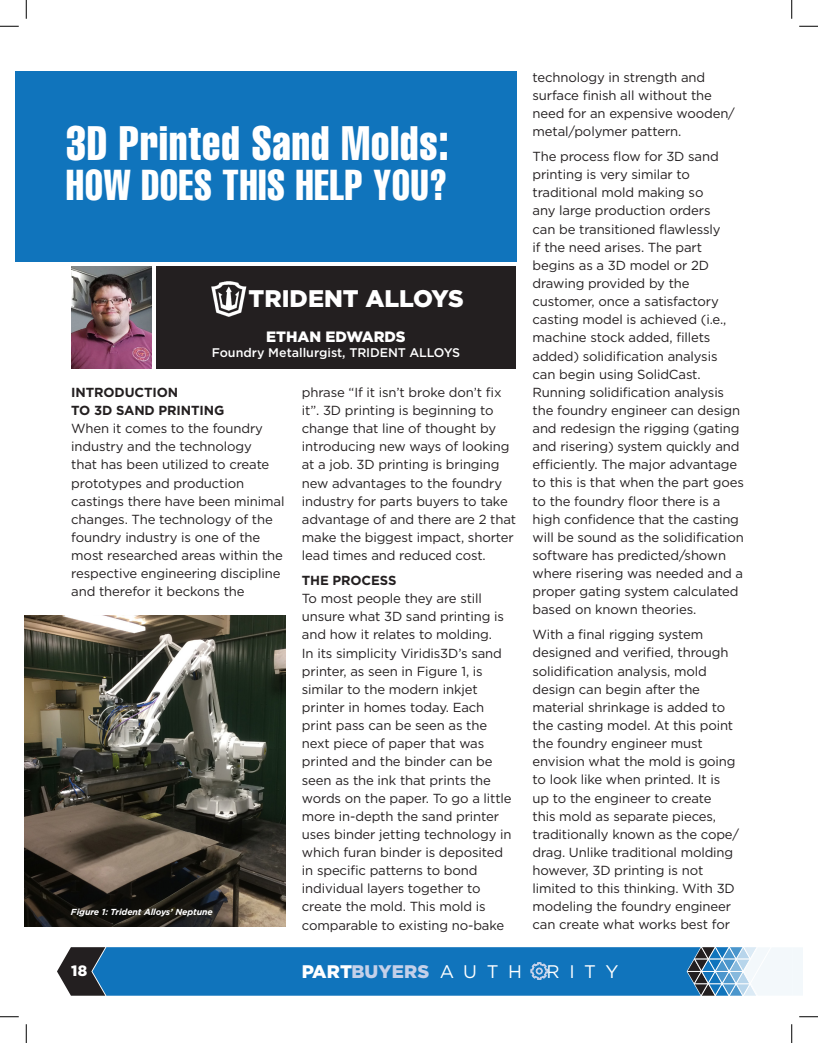
<style>
.page{position:relative;width:818px;height:1043px;background:#fff}
.page>*{position:absolute;margin:0;border:0;box-sizing:border-box;transform-origin:0 0}
.t1{font:47.5px "Helvetica LT Std Comp";letter-spacing:.025em;color:#fff;scale:.9 1}
.t2{font:42.5px "Helvetica LT Std Comp";letter-spacing:.025em;color:#fff;scale:.9 1}
.t3{font:900 24px "Gotham";color:#fff}
.t4{font:900 18.25px "Gotham";letter-spacing:.01em;color:#c4d0e9}
.t5{font:18.25px "Gotham";letter-spacing:.525em;color:#fff}
.t6{font:900 15px "Gotham";color:#fff}
.t7{font:13.12px/18.1px "Gotham";letter-spacing:-.01em;color:#231f20}
.t8{font:500 12.5px "Gotham";letter-spacing:-.005em;color:#fff}
.t9{font:italic 700 8.75px "Gotham";letter-spacing:-.01em;color:#fff}
.s1{font-weight:700}
.s2{color:#fff}
</style>
<div class="page">
<div style="left:156px;top:266px;width:359px;height:103px;background:#231f20"></div>
<div style="left:15px;top:71px;width:501px;height:191px;background:#1074bc"></div>
<img style="left:71px;top:266px;width:80px;height:103px">
<svg style="left:57px;top:947px;width:745px;height:49px;background:#2d7fba"></svg>
<img style="left:211px;top:281px;width:36px;height:36px">
<img style="left:24px;top:615px;width:261px;height:311px">
<svg style="left:0;top:25px;width:19px;height:2px"></svg>
<svg style="left:799px;top:25px;width:19px;height:2px"></svg>
<svg style="left:0;top:1016px;width:19px;height:1px"></svg>
<svg style="left:799px;top:1016px;width:19px;height:1px"></svg>
<svg style="left:25px;top:0;width:2px;height:19px"></svg>
<svg style="left:25px;top:1024px;width:2px;height:18px"></svg>
<svg style="left:791px;top:0;width:1px;height:19px"></svg>
<svg style="left:791px;top:1024px;width:1px;height:18px"></svg>
<p class="t1" style="left:66px;top:113px;width:426px">3D Printed Sand Molds:</p>
<p class="t2" style="left:66px;top:158px;width:425px">HOW DOES THIS HELP YOU?</p>
<p class="t3" style="left:248px;top:282px;width:216px">TRIDENT ALLOYS</p>
<p class="t6" style="left:266px;top:326px;width:141px">ETHAN EDWARDS</p>
<p class="t8" style="left:212px;top:344px;width:250px">Foundry Metallurgist, TRIDENT ALLOYS</p>
<p class="t7" style="left:71px;top:383px;width:215px"><span class="s1">INTRODUCTION<br>TO 3D SAND PRINTING<br></span>When it comes to the foundry industry and the technology<br>that has been utilized to create prototypes and production castings there have been minimal changes. The technology of the foundry industry is one of the most researched areas within the respective engineering discipline and therefor it beckons the</p>
<p class="t7" style="left:302px;top:383px;width:216px">phrase “If it isn’t broke don’t fix it”. 3D printing is beginning to change that line of thought by introducing new ways of looking at a job. 3D printing is bringing new advantages to the foundry industry for parts buyers to take advantage of and there are 2 that make the biggest impact, shorter lead times and reduced cost.</p>
<p class="t7" style="left:302px;top:571px;width:211px"><span class="s1">THE PROCESS<br></span>To most people they are still unsure what 3D sand printing is and how it relates to molding.<br>In its simplicity Viridis3D’s sand printer, as seen in Figure 1, is similar to the modern inkjet printer in homes today. Each print pass can be seen as the next piece of paper that was printed and the binder can be seen as the ink that prints the words on the paper. To go a little more in-depth the sand printer uses binder jetting technology in which furan binder is deposited in specific patterns to bond individual layers together to create the mold. This mold is comparable to existing no-bake</p>
<p class="t9" style="left:71px;top:906px;width:143px">Figure 1: Trident Alloys’ Neptune</p>
<p class="t7" style="left:532px;top:68px;width:204px">technology in strength and surface finish all without the need for an expensive wooden/ metal/polymer pattern.</p>
<p class="t7" style="left:532px;top:147px;width:213px">The process flow for 3D sand printing is very similar to traditional mold making so<br>any large production orders<br>can be transitioned flawlessly<br>if the need arises. The part begins as a 3D model or 2D drawing provided by the customer, once a satisfactory casting model is achieved (i.e., machine stock added, fillets added) solidification analysis<br>can begin using SolidCast.<br>Running solidification analysis the foundry engineer can design and redesign the rigging (gating and risering) system quickly and efficiently. The major advantage to this is that when the part goes to the foundry floor there is a high confidence that the casting will be sound as the solidification software has predicted/shown where risering was needed and a proper gating system calculated based on known theories.</p>
<p class="t7" style="left:532px;top:625px;width:208px">With a final rigging system designed and verified, through solidification analysis, mold design can begin after the material shrinkage is added to the casting model. At this point the foundry engineer must envision what the mold is going to look like when printed. It is up to the engineer to create<br>this mold as separate pieces, traditionally known as the cope/ drag. Unlike traditional molding however, 3D printing is not limited to this thinking. With 3D modeling the foundry engineer can create what works best for</p>
<p class="t6" style="left:71px;top:960px;width:18px">18</p>
<p class="t4" style="left:302px;top:958px;width:129px"><span class="s2">PART</span>BUYERS</p>
<p class="t5" style="left:439px;top:959px;width:84px">AUTH</p>
<p class="t5" style="left:546px;top:959px;width:74px">RITY</p>
</div>
